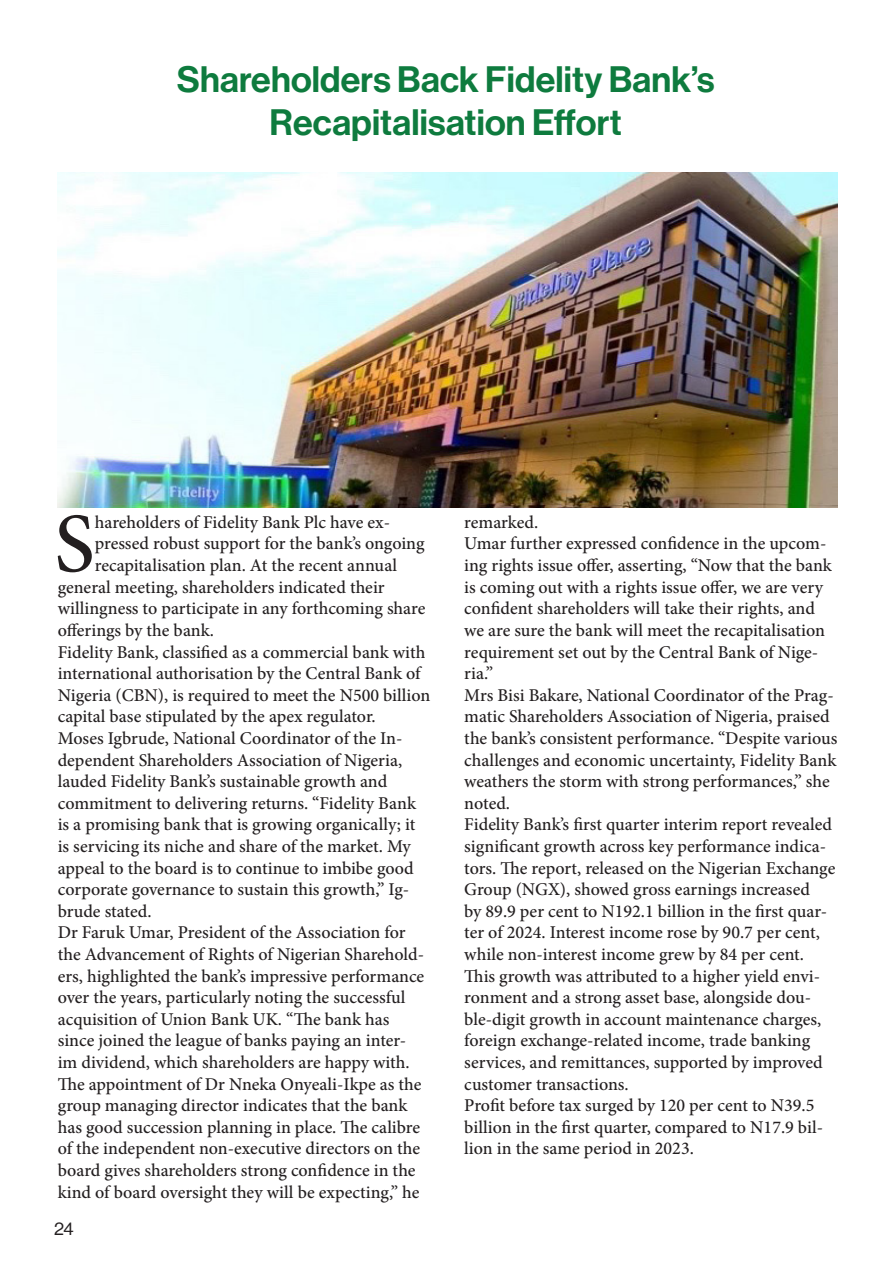
<style>
.page{position:relative;width:893px;height:1263px;background:#fff}
.page>*{position:absolute;margin:0;border:0;box-sizing:border-box;transform-origin:0 0}
.t1{font:500 84.45px "Minion Pro";color:#231f20}
.t2{font:36px "Neue Haas Display Mediu";letter-spacing:.005em;color:#0e7b3e}
.t3{font:500 18px/21.6px "Minion Pro";color:#231f20}
.t4{font:18px "Neue Haas Display";color:#231f20}
</style>
<div class="page">
<img style="left:57px;top:173px;width:780px;height:334px">
<p class="t2" style="left:177px;top:59px;width:539px">Shareholders Back Fidelity Bank’s</p>
<p class="t2" style="left:270px;top:102px;width:354px">Recapitalisation Effort</p>
<p class="t1" style="left:54px;top:487px;width:42px">S</p>
<p class="t3" style="left:95px;top:511px;width:297px">hareholders of Fidelity Bank Plc have ex-</p>
<p class="t3" style="left:95px;top:533px;width:331px">pressed robust support for the bank’s ongoing</p>
<p class="t3" style="left:95px;top:555px;width:304px">recapitalisation plan. At the recent annual</p>
<p class="t3" style="left:58px;top:576px;width:328px">general meeting, shareholders indicated their</p>
<p class="t3" style="left:58px;top:598px;width:369px">willingness to participate in any forthcoming share</p>
<p class="t3" style="left:58px;top:619px;width:158px">offerings by the bank.</p>
<p class="t3" style="left:58px;top:641px;width:374px">Fidelity Bank, classified as a commercial bank with international authorisation by the Central Bank of Nigeria (CBN), is required to meet the N500 billion capital base stipulated by the apex regulator.</p>
<p class="t3" style="left:58px;top:727px;width:360px">Moses Igbrude, National Coordinator of the In&shy;dependent Shareholders Association of Nigeria, lauded Fidelity Bank’s sustainable growth and commitment to delivering returns. “Fidelity Bank is a promising bank that is growing organically; it is servicing its niche and share of the market. My appeal to the board is to continue to imbibe good corporate governance to sustain this growth,” Ig&shy;brude stated.</p>
<p class="t3" style="left:58px;top:922px;width:368px">Dr Faruk Umar, President of the Association for the Advancement of Rights of Nigerian Sharehold&shy;ers, highlighted the bank’s impressive performance over the years, particularly noting the successful acquisition of Union Bank UK. “The bank has since joined the league of banks paying an inter&shy;im dividend, which shareholders are happy with.<br>The appointment of Dr Nneka Onyeali-Ikpe as the group managing director indicates that the bank has good succession planning in place. The calibre of the independent non-executive directors on the board gives shareholders strong confidence in the kind of board oversight they will be expecting,” he</p>
<p class="t4" style="left:54px;top:1218px;width:21px">24</p>
<p class="t3" style="left:464px;top:511px;width:75px">remarked.</p>
<p class="t3" style="left:464px;top:533px;width:369px">Umar further expressed confidence in the upcom&shy;ing rights issue offer, asserting, “Now that the bank is coming out with a rights issue offer, we are very confident shareholders will take their rights, and we are sure the bank will meet the recapitalisation requirement set out by the Central Bank of Nige&shy;ria.”</p>
<p class="t3" style="left:464px;top:684px;width:375px">Mrs Bisi Bakare, National Coordinator of the Prag&shy;matic Shareholders Association of Nigeria, praised the bank’s consistent performance. “Despite various challenges and economic uncertainty, Fidelity Bank weathers the storm with strong performances,” she noted.</p>
<p class="t3" style="left:464px;top:814px;width:373px">Fidelity Bank’s first quarter interim report revealed significant growth across key performance indica&shy;tors. The report, released on the Nigerian Exchange Group (NGX), showed gross earnings increased<br>by 89.9 per cent to N192.1 billion in the first quar&shy;ter of 2024. Interest income rose by 90.7 per cent, while non-interest income grew by 84 per cent.<br>This growth was attributed to a higher yield envi&shy;ronment and a strong asset base, alongside dou&shy;ble-digit growth in account maintenance charges, foreign exchange-related income, trade banking services, and remittances, supported by improved customer transactions.</p>
<p class="t3" style="left:464px;top:1095px;width:360px">Profit before tax surged by 120 per cent to N39.5 billion in the first quarter, compared to N17.9 bil&shy;lion in the same period in 2023.</p>
</div>
